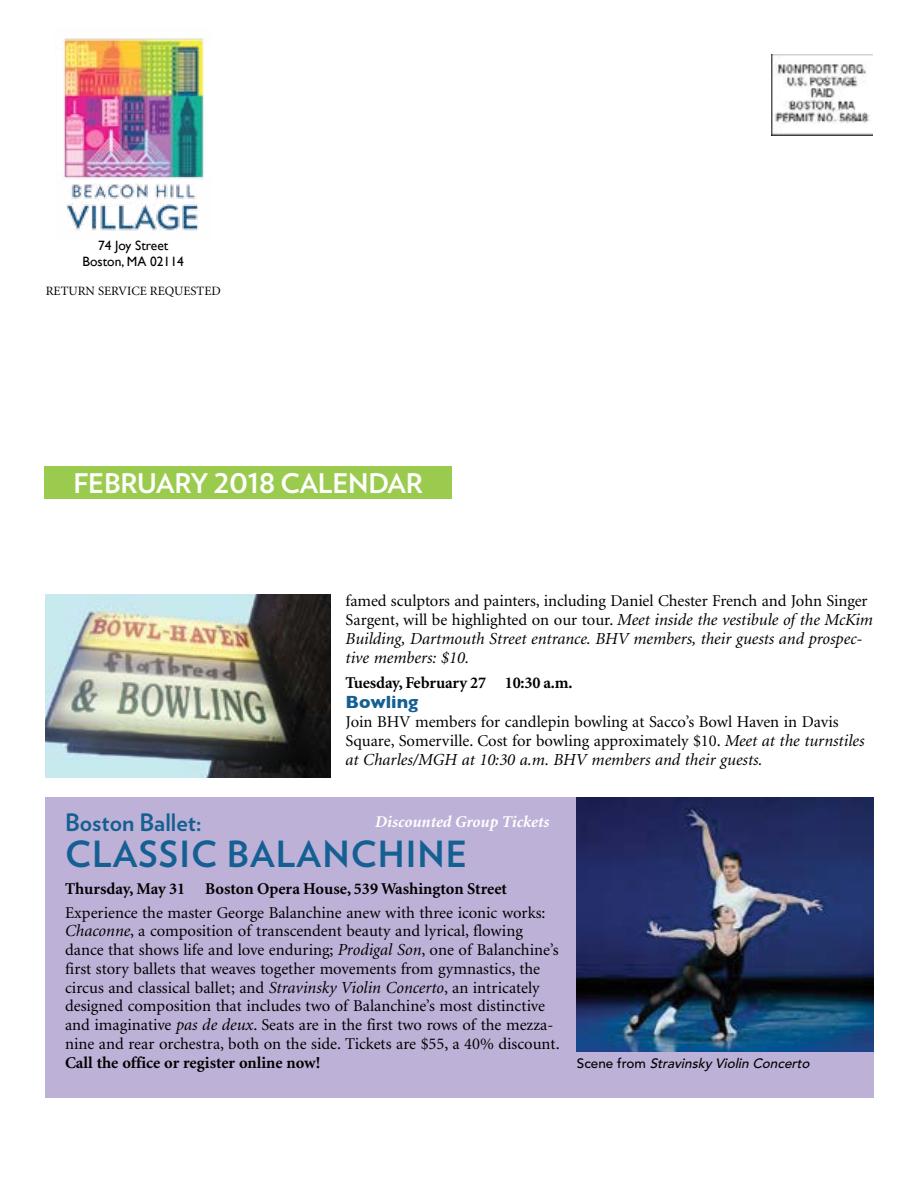
<style>
.page{position:relative;width:918px;height:1188px;background:#fff}
.page>*{position:absolute;margin:0;border:0;box-sizing:border-box;transform-origin:0 0}
.t1{font:700 36px "Verlag";letter-spacing:.03em;color:#146092}
.t2{font:700 27px "Verlag";letter-spacing:-.01em;color:#fff}
.t3{font:700 24px "Verlag";color:#146092}
.t4{font:700 18px "Gill Sans";color:#146092}
.t5{font:italic 16.8px/18.8px "Minion";color:#000}
.t6{font:16.5px/18.8px "Minion";color:#000}
.t7{font:700 16.5px "Minion";color:#000}
.t8{font:italic 700 16.5px "Minion";color:#fff}
.t9{font:italic 500 13.5px "Avenir";color:#000}
.t10{font:13.5px/16.5px "Gill Sans";color:#000;text-align:center}
.t11{font:12.75px "Minion";color:#000}
.s1{font-style:italic;font-size:16.8px}
.s2{font-style:normal}
</style>
<div class="page">
<img style="left:772px;top:54px;width:101px;height:81px">
<img style="left:62px;top:38px;width:142px;height:193px">
<div style="left:45px;top:466px;width:407px;height:33px;background:#9bcb4e"></div>
<div style="left:45px;top:797px;width:828px;height:301px;background:#beb1d7"></div>
<img style="left:577px;top:797px;width:296px;height:254px">
<img style="left:45px;top:594px;width:286px;height:184px">
<p class="t10" style="left:83px;top:237px;width:103px">74 Joy Street<br>Boston, MA 02114</p>
<p class="t11" style="left:46px;top:285px;width:177px">RETURN SERVICE REQUESTED</p>
<h2 class="t2" style="left:74px;top:462px;width:351px">FEBRUARY 2018 CALENDAR</h2>
<p class="t6" style="left:346px;top:592px;width:529px">famed sculptors and painters, including Daniel Chester French and John Singer<br>Sargent, will be highlighted on our tour. <span class="s1">Meet inside the vestibule of the McKim</span></p>
<p class="t5" style="left:346px;top:630px;width:518px">Building, Dartmouth Street entrance. BHV members, their guests and prospec&shy;tive members: $10.</p>
<p class="t7" style="left:346px;top:674px;width:228px">Tuesday, February 27 10:30 a.m.</p>
<p class="t4" style="left:346px;top:688px;width:74px">Bowling</p>
<p class="t6" style="left:346px;top:713px;width:520px">Join BHV members for candlepin bowling at Sacco’s Bowl Haven in Davis<br>Square, Somerville. Cost for bowling approximately $10. <span class="s1">Meet at the turnstiles</span></p>
<p class="t5" style="left:346px;top:751px;width:418px">at Charles/MGH at 10:30 a.m. BHV members and their guests.</p>
<h3 class="t3" style="left:65px;top:804px;width:138px">Boston Ballet:</h3>
<h1 class="t1" style="left:65px;top:826px;width:404px">CLASSIC BALANCHINE</h1>
<p class="t7" style="left:65px;top:881px;width:443px">Thursday, May 31 Boston Opera House, 539 Washington Street</p>
<p class="t6" style="left:65px;top:904px;width:496px">Experience the master George Balanchine anew with three iconic works:<br><span class="s1">Chaconne</span>, a composition of transcendent beauty and lyrical, flowing dance that shows life and love enduring; <span class="s1">Prodigal Son</span>, one of Balanchine’s first story ballets that weaves together movements from gymnastics, the circus and classical ballet; and <span class="s1">Stravinsky Violin Concerto</span>, an intricately designed composition that includes two of Balanchine’s most distinctive and imaginative <span class="s1">pas de deux</span>. Seats are in the first two rows of the mezza&shy;nine and rear orchestra, both on the side. Tickets are $55, a 40% discount.</p>
<p class="t7" style="left:65px;top:1054px;width:257px">Call the office or register online now!</p>
<p class="t8" style="left:375px;top:813px;width:176px">Discounted Group Tickets</p>
<p class="t9" style="left:577px;top:1056px;width:238px"><span class="s2">S c e n e f r o m</span> Stravinsky Violin Concerto</p>
</div>
